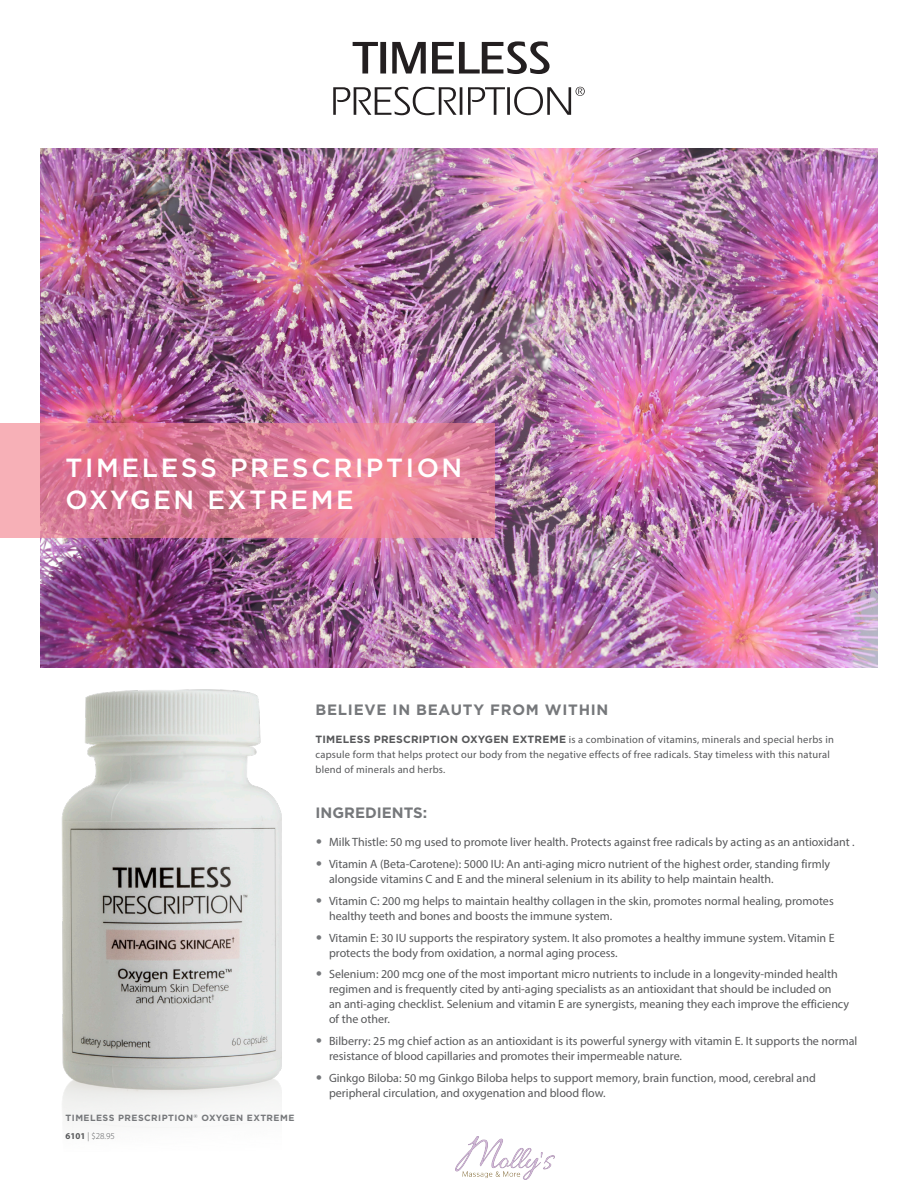
<style>
.page{position:relative;width:918px;height:1188px;background:#fff}
.page>*{position:absolute;margin:0;border:0;box-sizing:border-box;transform-origin:0 0}
.t1{font:500 26.25px/31.5px "Gotham";letter-spacing:.1em;color:#fff}
.Benefits{font:700 15px "Gotham";letter-spacing:.05em;color:#76787b}
.Benefits-2{font:700 15px "Gotham";color:#76787b}
.t2{font:12px/15px "Myriad Pro";color:#57585a}
.t3{font:10.5px/15px "Myriad Pro";letter-spacing:.02em;color:#57585a}
.Benefits-3{font:700 9px "Gotham";letter-spacing:.05em;color:#76787b}
.t4{font:300 9px "Myriad Pro";color:#57585a}
.s1{font-weight:700}
.s2{font-family:"Gotham";font-weight:700}
.s3{font-family:"Futura Std";color:#76787b}
</style>
<div class="page">
<img style="left:62px;top:667px;width:220px;height:460px">
<img style="left:40px;top:148px;width:837px;height:519px">
<svg style="left:0;top:423px;width:495px;height:115px;background:#e08098"></svg>
<svg style="left:353px;top:42px;width:33px;height:32px"></svg>
<svg style="left:392px;top:42px;width:34px;height:32px"></svg>
<svg style="left:432px;top:41px;width:118px;height:33px"></svg>
<svg style="left:333px;top:87px;width:129px;height:28px"></svg>
<svg style="left:468px;top:87px;width:117px;height:28px"></svg>
<img style="left:455px;top:1136px;width:99px;height:43px">
<p class="t1" style="left:66px;top:452px;width:398px">TIMELESS PRESCRIPTION<br>OXYGEN EXTREME</p>
<p class="Benefits-3" style="left:66px;top:1112px;width:230px">TIMELESS PRESCRIPTION<sup>®</sup> OXYGEN EXTREME</p>
<p class="t4" style="left:66px;top:1130px;width:51px"><span class="s1">6101</span> | $28.95</p>
<p class="Benefits" style="left:316px;top:701px;width:294px">BELIEVE IN BEAUTY FROM WITHIN</p>
<p class="t3" style="left:316px;top:732px;width:520px"><span class="s2">TIMELESS PRESCRIPTION OXYGEN EXTREME</span> is a combination of vitamins, minerals and special herbs in capsule form that helps protect our body from the negative effects of free radicals. Stay timeless with this natural blend of minerals and herbs.</p>
<p class="Benefits-2" style="left:316px;top:804px;width:113px">INGREDIENTS:</p>
<p class="t2" style="left:316px;top:835px;width:541px"><span class="s3">•</span> Milk Thistle: 50 mg used to promote liver health. Protects against free radicals by acting as an antioxidant .</p>
<p class="t2" style="left:329px;top:856px;width:503px;text-indent:-14px"><span class="s3">•</span> Vitamin A (Beta-Carotene): 5000 IU: An anti-aging micro nutrient of the highest order, standing firmly alongside vitamins C and E and the mineral selenium in its ability to help maintain health.</p>
<p class="t2" style="left:329px;top:893px;width:506px;text-indent:-14px"><span class="s3">•</span> Vitamin C: 200 mg helps to maintain healthy collagen in the skin, promotes normal healing, promotes healthy teeth and bones and boosts the immune system.</p>
<p class="t2" style="left:329px;top:930px;width:507px;text-indent:-14px"><span class="s3">•</span> Vitamin E: 30 IU supports the respiratory system. It also promotes a healthy immune system. Vitamin E protects the body from oxidation, a normal aging process.</p>
<p class="t2" style="left:329px;top:967px;width:522px;text-indent:-14px"><span class="s3">•</span> Selenium: 200 mcg one of the most important micro nutrients to include in a longevity-minded health regimen and is frequently cited by anti-aging specialists as an antioxidant that should be included on<br>an anti-aging checklist. Selenium and vitamin E are synergists, meaning they each improve the efficiency of the other.</p>
<p class="t2" style="left:329px;top:1033px;width:530px;text-indent:-14px"><span class="s3">•</span> Bilberry: 25 mg chief action as an antioxidant is its powerful synergy with vitamin E. It supports the normal resistance of blood capillaries and promotes their impermeable nature.</p>
<p class="t2" style="left:329px;top:1070px;width:488px;text-indent:-14px"><span class="s3">•</span> Ginkgo Biloba: 50 mg Ginkgo Biloba helps to support memory, brain function, mood, cerebral and peripheral circulation, and oxygenation and blood flow.</p>
</div>
